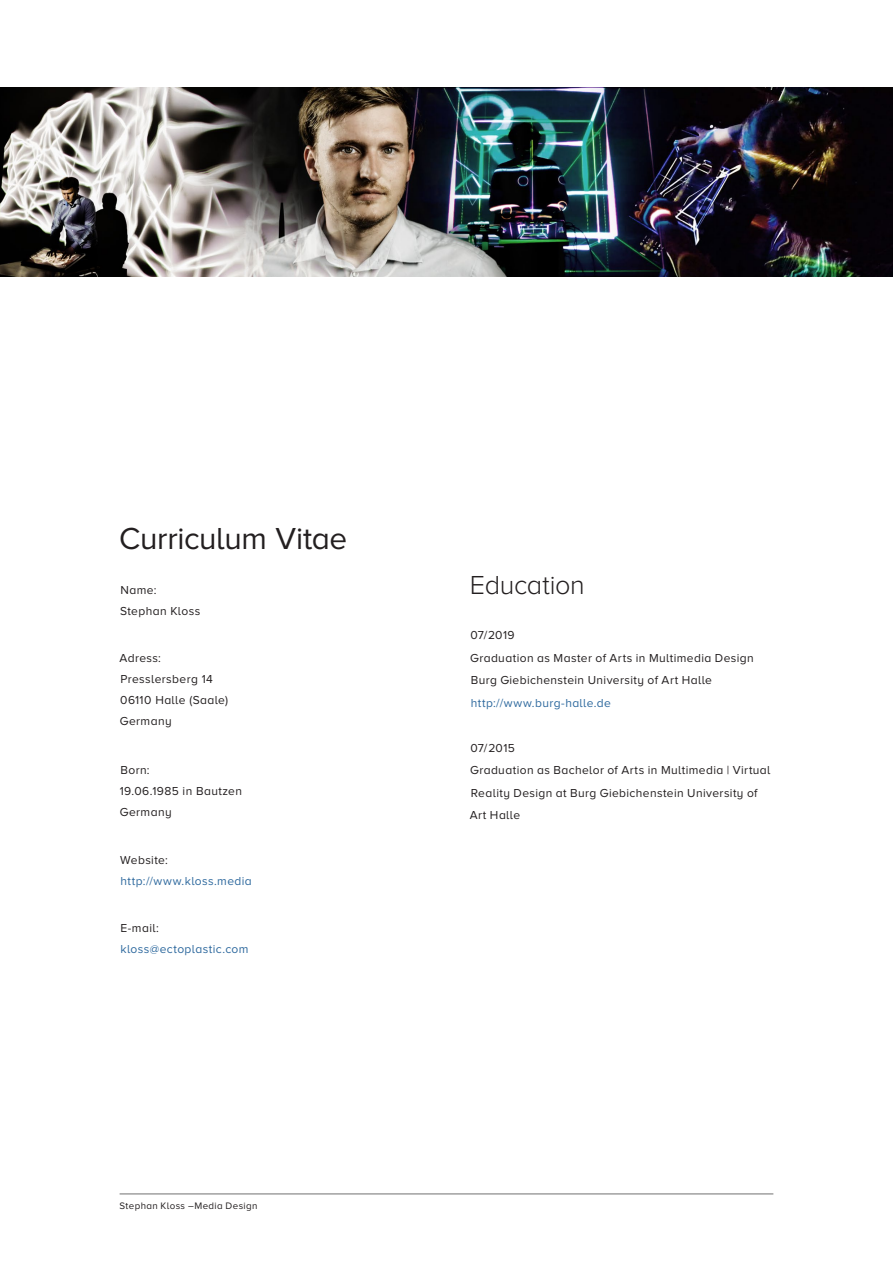
<style>
.page{position:relative;width:893px;height:1263px;background:#fff}
.page>*{position:absolute;margin:0;border:0;box-sizing:border-box;transform-origin:0 0}
.t1{font:31.5px "Proxima Nova A";letter-spacing:-.01em;color:#231f20}
.t2{font:300 27px "Proxima Nova A";letter-spacing:-.01em;color:#231f20}
.TEXT{font:12px/21px "Proxima Nova A";letter-spacing:.03em;color:#231f20}
.t3{font:12px/21px "Proxima Nova A";letter-spacing:.035em;color:#2e699e}
.t4{font:9.75px "Proxima Nova A";letter-spacing:.04em;color:#231f20}
.s1{color:#231f20}
.s2{color:#2e699e}
</style>
<div class="page">
<hr style="left:120px;top:1193px;width:653px;height:1px;background:#a0a0a0">
<img style="left:0;top:87px;width:893px;height:189px">
<h3 class="t1" style="left:119px;top:521px;width:229px">Curriculum Vitae</h3>
<h3 class="TEXT" style="left:120px;top:579px;width:82px">Name:<br>Stephan Kloss</h3>
<h3 class="TEXT" style="left:120px;top:647px;width:110px">Adress:<br>Presslersberg 14<br>06110 Halle (Saale)<br>Germany</h3>
<h3 class="TEXT" style="left:120px;top:759px;width:124px">Born:<br>19.06.1985 in Bautzen<br>Germany</h3>
<h3 class="t3" style="left:120px;top:849px;width:133px"><span class="s1">Website: </span>http://www.kloss.media</h3>
<h3 class="t3" style="left:120px;top:917px;width:130px"><span class="s1">E-mail: </span>kloss@ectoplastic.com</h3>
<p class="t4" style="left:120px;top:1200px;width:139px">Stephan Kloss –Media Design</p>
<h4 class="t2" style="left:470px;top:570px;width:117px">Education</h4>
<p class="TEXT" style="left:470px;top:624px;width:285px;line-height:22.5px">07/2019<br>Graduation as Master of Arts in Multimedia Design<br>Burg Giebichenstein University of Art Halle <span class="s2">http://www.burg-halle.de</span></p>
<p class="TEXT" style="left:470px;top:736px;width:302px;line-height:22.5px">07/2015<br>Graduation as Bachelor of Arts in Multimedia | Virtual<br>Reality Design at Burg Giebichenstein University of<br>Art Halle</p>
</div>
